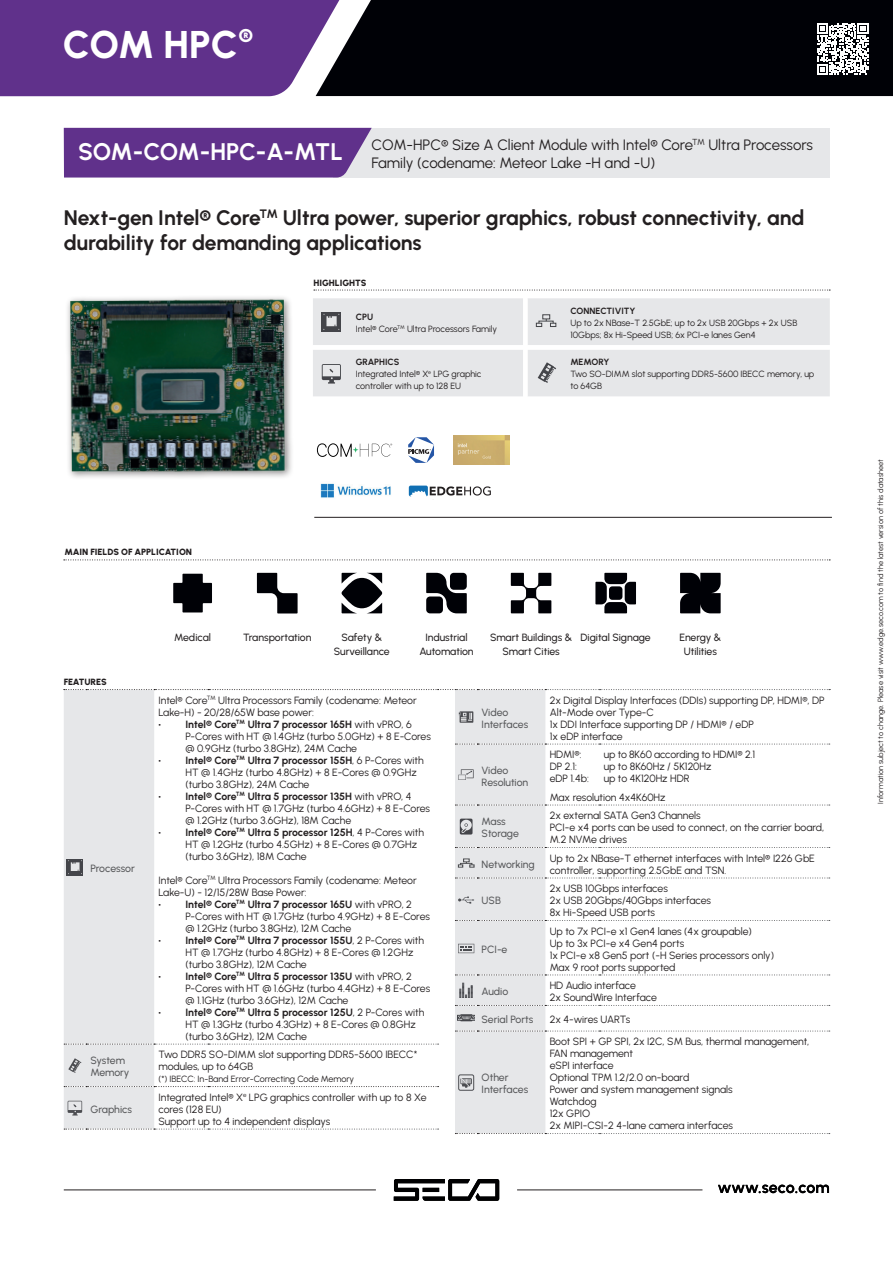
<style>
.page{position:relative;width:893px;height:1263px;background:#fff}
.page>*{position:absolute;margin:0;border:0;box-sizing:border-box;transform-origin:0 0}
.t1{font:800 38.55px "Urbanist";letter-spacing:-.01em;color:#fff}
.t2{font:700 21px/25.2px "Urbanist";letter-spacing:-.01em;color:#231f20}
.t3{font:15px/18px "Urbanist";letter-spacing:-.005em;color:#231f20}
.t4{font:10.5px/12px "Urbanist";letter-spacing:-.005em;color:#231f20}
.t5{font:500 10.5px/12px "Urbanist";letter-spacing:-.005em;color:#57585a}
.t6{font:500 10.5px/13.5px "Urbanist";letter-spacing:-.005em;color:#231f20;text-align:center}
.t7{font:9px/12px "Urbanist";letter-spacing:-.005em;color:#231f20}
.t8{font:900 9px "Urbanist";color:#231f20}
.t9{font:700 9px "Urbanist";letter-spacing:-.005em;color:#231f20}
.t10{font:7.5px "Urbanist";letter-spacing:-.005em;color:#231f20}
.s1{font-weight:700}
</style>
<div class="page">
<hr style="left:64px;top:1189px;width:312px;height:1px;background:#231f20">
<hr style="left:517px;top:1189px;width:185px;height:1px;background:#231f20">
<svg style="left:718px;top:1184px;width:111px;height:9px"></svg>
<svg style="left:394px;top:1179px;width:105px;height:22px"></svg>
<div style="left:347px;top:0;width:546px;height:96px;background:#000106"></div>
<svg style="left:0;top:0;width:347px;height:96px;background:#693f90"></svg>
<div style="left:313px;top:298px;width:517px;height:98px;background:#e6e7e9"></div>
<svg style="left:322px;top:312px;width:19px;height:19px"></svg>
<svg style="left:323px;top:314px;width:16px;height:16px"></svg>
<div style="left:535px;top:310px;width:22px;height:23px;background:#e6e7e9"></div>
<div style="left:542px;top:314px;width:8px;height:5px;border:1px solid #4b4c4f"></div>
<svg style="left:536px;top:319px;width:20px;height:8px"></svg>
<svg style="left:320px;top:362px;width:23px;height:22px"></svg>
<svg style="left:322px;top:364px;width:19px;height:20px"></svg>
<div style="left:535px;top:362px;width:22px;height:22px;background:#e6e7e9"></div>
<svg style="left:538px;top:362px;width:18px;height:21px"></svg>
<svg style="left:64px;top:559px;width:766px;height:1px"></svg>
<svg style="left:314px;top:290px;width:516px;height:1px"></svg>
<hr style="left:314px;top:517px;width:518px;height:1px;background:#231f20">
<div style="left:333px;top:128px;width:497px;height:50px;background:#e6e7e9"></div>
<div style="left:64px;top:128px;width:308px;height:50px;background:#60318b"></div>
<svg style="left:817px;top:23px;width:51px;height:52px"></svg>
<svg style="left:64px;top:689px;width:766px;height:445px"></svg>
<img style="left:67px;top:297px;width:225px;height:181px">
<svg style="left:317px;top:443px;width:75px;height:14px"></svg>
<img style="left:320px;top:483px;width:71px;height:15px">
<svg style="left:408px;top:437px;width:26px;height:26px"></svg>
<img style="left:454px;top:435px;width:56px;height:29px">
<svg style="left:173px;top:574px;width:39px;height:38px"></svg>
<svg style="left:257px;top:573px;width:41px;height:40px"></svg>
<svg style="left:342px;top:573px;width:40px;height:40px"></svg>
<svg style="left:426px;top:573px;width:41px;height:40px;background:#2c2d31"></svg>
<svg style="left:511px;top:573px;width:40px;height:40px"></svg>
<svg style="left:595px;top:573px;width:41px;height:40px"></svg>
<svg style="left:680px;top:573px;width:41px;height:40px;background:#0f1015"></svg>
<svg style="left:409px;top:486px;width:82px;height:10px"></svg>
<h1 class="t1" style="left:63px;top:19px;width:192px">COM HPC<sup>®</sup></h1>
<h3 class="t3" style="left:78px;top:135px;width:736px;text-indent:293px">COM-HPC® Size A Client Module with Intel® Core<sup>™</sup> Ultra Processors<br><sup>SOM-COM-HPC-A-MTL</sup> Family (codename: Meteor Lake -H and -U)</h3>
<h2 class="t2" style="left:64px;top:205px;width:742px">Next-gen Intel® Core<sup>™</sup> Ultra power, superior graphics, robust connectivity, and durability for demanding applications</h2>
<p class="t8" style="left:313px;top:277px;width:55px">HIGHLIGHTS</p>
<p class="t7" style="left:356px;top:311px;width:143px"><span class="s1">CPU<br></span>Intel® Core<sup>™</sup> Ultra Processors Family</p>
<p class="t9" style="left:570px;top:305px;width:67px">CONNECTIVITY</p>
<p class="t7" style="left:570px;top:317px;width:228px">Up to 2x NBase-T 2.5GbE; up to 2x USB 20Gbps + 2x USB<br>10Gbps; 8x Hi-Speed USB; 6x PCI-e lanes Gen4</p>
<p class="t8" style="left:65px;top:546px;width:129px">MAIN FIELDS OF APPLICATION</p>
<p class="t7" style="left:356px;top:356px;width:127px"><span class="s1">GRAPHICS<br></span>Integrated Intel® X<sup>e</sup> LPG graphic controller with up to 128 EU</p>
<p class="t9" style="left:570px;top:356px;width:40px">MEMORY</p>
<p class="t7" style="left:570px;top:368px;width:245px">Two SO-DIMM slot supporting DDR5-5600 IBECC memory, up to 64GB</p>
<p class="t8" style="left:64px;top:676px;width:45px">FEATURES</p>
<p class="t6" style="left:174px;top:631px;width:38px">Medical</p>
<p class="t6" style="left:243px;top:631px;width:70px">Transportation</p>
<p class="t6" style="left:334px;top:631px;width:57px">Safety &amp;<br>Surveillance</p>
<p class="t6" style="left:419px;top:631px;width:56px">Industrial<br>Automation</p>
<p class="t6" style="left:490px;top:631px;width:84px">Smart Buildings &amp;<br>Smart Cities</p>
<p class="t6" style="left:581px;top:631px;width:72px">Digital Signage</p>
<p class="t6" style="left:679px;top:631px;width:43px">Energy &amp;<br>Utilities</p>
<p class="t5" style="left:90px;top:862px;width:46px">Processor</p>
<p class="t4" style="left:158px;top:694px;width:260px">Intel® Core<sup>™</sup> Ultra Processors Family (codename: Meteor<br>Lake-H) - 20/28/65W base power:</p>
<p class="t4" style="left:185px;top:718px;width:247px;text-indent:-27px"><span class="s1">• Intel® Core</span><sup>™</sup> <span class="s1">Ultra 7 processor 165H</span> with vPRO, 6<br>P-Cores with HT @ 1.4GHz (turbo 5.0GHz) + 8 E-Cores @ 0.9GHz (turbo 3.8GHz), 24M Cache</p>
<p class="t4" style="left:185px;top:754px;width:240px;text-indent:-27px"><span class="s1">• Intel® Core</span><sup>™</sup> <span class="s1">Ultra 7 processor 155H</span>, 6 P-Cores with<br>HT @ 1.4GHz (turbo 4.8GHz) + 8 E-Cores @ 0.9GHz (turbo 3.8GHz), 24M Cache</p>
<p class="t4" style="left:185px;top:790px;width:246px;text-indent:-27px"><span class="s1">• Intel® Core</span><sup>™</sup> <span class="s1">Ultra 5 processor 135H</span> with vPRO, 4<br>P-Cores with HT @ 1.7GHz (turbo 4.6GHz) + 8 E-Cores @ 1.2GHz (turbo 3.6GHz), 18M Cache</p>
<p class="t4" style="left:185px;top:826px;width:240px;text-indent:-27px"><span class="s1">• Intel® Core</span><sup>™</sup> <span class="s1">Ultra 5 processor 125H</span>, 4 P-Cores with<br>HT @ 1.2GHz (turbo 4.5GHz) + 8 E-Cores @ 0.7GHz (turbo 3.6GHz), 18M Cache</p>
<p class="t4" style="left:158px;top:874px;width:260px">Intel® Core<sup>™</sup> Ultra Processors Family (codename: Meteor<br>Lake-U) - 12/15/28W Base Power:</p>
<p class="t4" style="left:185px;top:898px;width:246px;text-indent:-27px"><span class="s1">• Intel® Core</span><sup>™</sup> <span class="s1">Ultra 7 processor 165U</span> with vPRO, 2<br>P-Cores with HT @ 1.7GHz (turbo 4.9GHz) + 8 E-Cores @ 1.2GHz (turbo 3.8GHz), 12M Cache</p>
<p class="t4" style="left:185px;top:934px;width:240px;text-indent:-27px"><span class="s1">• Intel® Core</span><sup>™</sup> <span class="s1">Ultra 7 processor 155U</span>, 2 P-Cores with<br>HT @ 1.7GHz (turbo 4.8GHz) + 8 E-Cores @ 1.2GHz (turbo 3.8GHz), 12M Cache</p>
<p class="t4" style="left:185px;top:970px;width:246px;text-indent:-27px"><span class="s1">• Intel® Core</span><sup>™</sup> <span class="s1">Ultra 5 processor 135U</span> with vPRO, 2<br>P-Cores with HT @ 1.6GHz (turbo 4.4GHz) + 8 E-Cores @ 1.1GHz (turbo 3.6GHz), 12M Cache</p>
<p class="t4" style="left:185px;top:1006px;width:240px;text-indent:-27px"><span class="s1">• Intel® Core</span><sup>™</sup> <span class="s1">Ultra 5 processor 125U</span>, 2 P-Cores with<br>HT @ 1.3GHz (turbo 4.3GHz) + 8 E-Cores @ 0.8GHz (turbo 3.6GHz), 12M Cache</p>
<p class="t5" style="left:90px;top:1054px;width:41px">System<br>Memory</p>
<p class="t4" style="left:158px;top:1048px;width:260px">Two DDR5 SO-DIMM slot supporting DDR5-5600 IBECC* modules, up to 64GB</p>
<p class="t7" style="left:158px;top:1073px;width:197px">(*) IBECC: In-Band Error-Correcting Code Memory</p>
<p class="t5" style="left:90px;top:1103px;width:43px">Graphics</p>
<p class="t4" style="left:158px;top:1091px;width:270px">Integrated Intel® X<sup>e</sup> LPG graphics controller with up to 8 Xe cores (128 EU)<br>Support up to 4 independent displays</p>
<p class="t5" style="left:482px;top:706px;width:48px">Video<br>Interfaces</p>
<p class="t5" style="left:482px;top:763px;width:48px">Video<br>Resolution</p>
<p class="t4" style="left:550px;top:694px;width:277px">2x Digital Display Interfaces (DDIs) supporting DP, HDMI®, DP Alt-Mode over Type-C<br>1x DDI Interface supporting DP / HDMI® / eDP<br>1x eDP interface</p>
<p class="t4" style="left:550px;top:748px;width:41px">HDMI®:<br>DP 2.1: eDP 1.4b:</p>
<p class="t4" style="left:604px;top:748px;width:153px">up to 8K60 according to HDMI® 2.1 up to 8K60Hz / 5K120Hz<br>up to 4K120Hz HDR</p>
<p class="t4" style="left:550px;top:791px;width:117px">Max resolution 4x4K60Hz</p>
<p class="t5" style="left:482px;top:815px;width:39px">Mass<br>Storage</p>
<p class="t4" style="left:550px;top:809px;width:276px">2x external SATA Gen3 Channels<br>PCI-e x4 ports can be used to connect, on the carrier board,<br>M.2 NVMe drives</p>
<p class="t5" style="left:482px;top:858px;width:55px">Networking</p>
<p class="t4" style="left:550px;top:852px;width:267px">Up to 2x NBase-T ethernet interfaces with Intel® I226 GbE controller, supporting 2.5GbE and TSN.</p>
<p class="t5" style="left:482px;top:894px;width:21px">USB</p>
<p class="t4" style="left:550px;top:882px;width:163px">2x USB 10Gbps interfaces<br>2x USB 20Gbps/40Gbps interfaces<br>8x Hi-Speed USB ports</p>
<p class="t5" style="left:482px;top:943px;width:27px">PCI-e</p>
<p class="t4" style="left:550px;top:925px;width:226px">Up to 7x PCI-e x1 Gen4 lanes (4x groupable)<br>Up to 3x PCI-e x4 Gen4 ports<br>1x PCI-e x8 Gen5 port (-H Series processors only)<br>Max 9 root ports supported</p>
<p class="t5" style="left:482px;top:985px;width:28px">Audio</p>
<p class="t4" style="left:550px;top:979px;width:109px">HD Audio interface<br>2x SoundWire Interface</p>
<p class="t5" style="left:482px;top:1013px;width:53px">Serial Ports</p>
<p class="t4" style="left:550px;top:1013px;width:82px">2x 4-wires UARTs</p>
<p class="t5" style="left:482px;top:1071px;width:48px">Other<br>Interfaces</p>
<p class="t4" style="left:550px;top:1035px;width:261px">Boot SPI + GP SPI, 2x I2C, SM Bus, thermal management,<br>FAN management<br>eSPI interface<br>Optional TPM 1.2/2.0 on-board<br>Power and system management signals<br>Watchdog<br>12x GPIO<br>2x MIPI-CSI-2 4-lane camera interfaces</p>
<p class="t10" style="left:875px;top:804px;width:346px;rotate:-90deg">Information subject to change. Please visit www.edge.seco.com to find the latest version of this datasheet</p>
</div>
